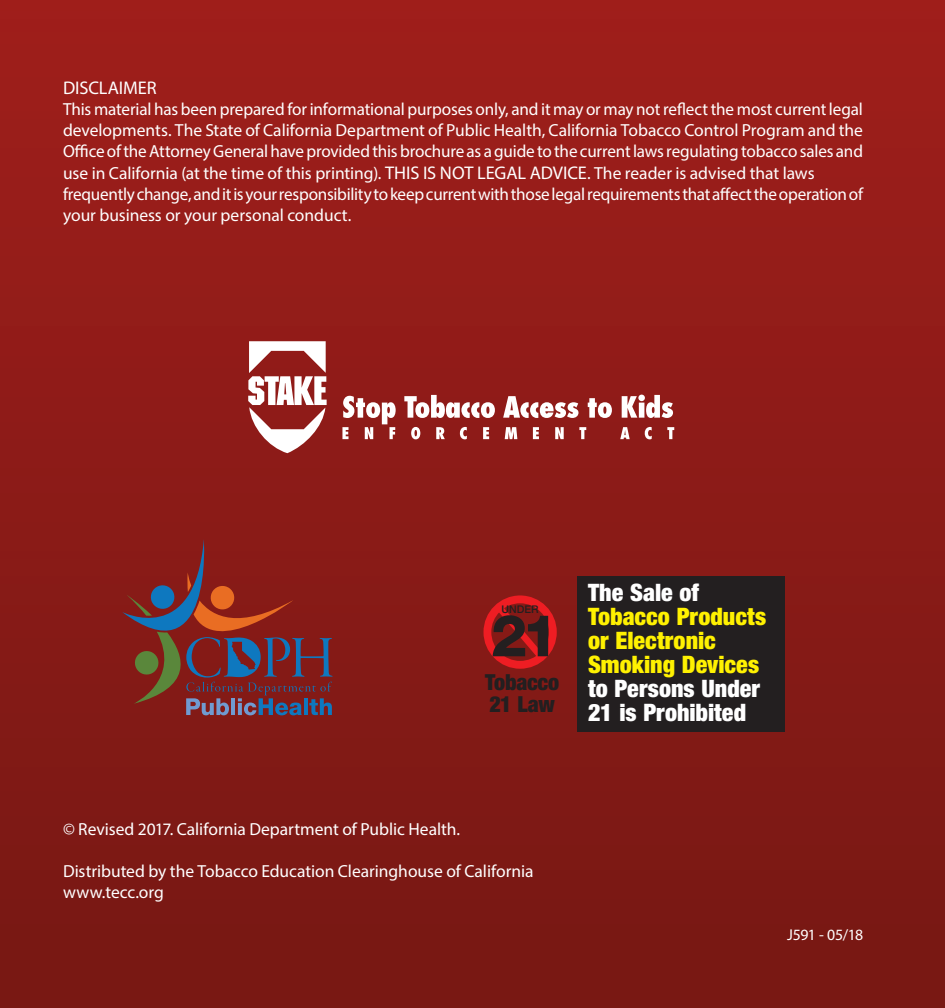
<style>
.page{position:relative;width:945px;height:1008px;background:#fff}
.page>*{position:absolute;margin:0;border:0;box-sizing:border-box;transform-origin:0 0}
.t1{font:800 58.1px "Helvetica Neue";color:#231f20}
.t2{font:900 condensed 24.15px/24.2px "Helvetica Neue";color:#fff101}
.t3{font:900 condensed 22.05px/22.6px "Helvetica Neue";letter-spacing:-.01em;color:#231f20}
.Body{font:18.38px "Myriad Pro";letter-spacing:-.005em;color:#fff}
.Body-2{font:17.5px/21.2px "Myriad Pro";letter-spacing:-.005em;color:#fff}
.Heading_1{font:15.75px "Myriad Pro";letter-spacing:-.03em;color:#fff}
.t4{font:500 10.67px "Helvetica Neue";color:#231f20}
.s1{font-size:18.38px}
.s2{color:#fff}
</style>
<div class="page">
<div style="left:0;top:0;width:945px;height:1008px;background:linear-gradient(to bottom,#a01e1b,#771813)"></div>
<svg style="left:484px;top:595px;width:73px;height:74px;background:#ab1b1a"></svg>
<div style="left:577px;top:576px;width:208px;height:156px;background:#231f20"></div>
<svg style="left:122px;top:539px;width:211px;height:176px;background:#792f2f"></svg>
<svg style="left:248px;top:341px;width:79px;height:112px"></svg>
<svg style="left:404px;top:395px;width:91px;height:23px"></svg>
<svg style="left:503px;top:396px;width:75px;height:22px"></svg>
<svg style="left:588px;top:398px;width:24px;height:20px"></svg>
<svg style="left:622px;top:395px;width:51px;height:23px"></svg>
<svg style="left:342px;top:396px;width:54px;height:43px"></svg>
<svg style="left:411px;top:427px;width:9px;height:12px"></svg>
<svg style="left:436px;top:427px;width:9px;height:12px"></svg>
<svg style="left:460px;top:427px;width:7px;height:12px"></svg>
<svg style="left:483px;top:427px;width:6px;height:12px"></svg>
<svg style="left:505px;top:427px;width:12px;height:12px"></svg>
<svg style="left:533px;top:427px;width:6px;height:12px"></svg>
<svg style="left:555px;top:427px;width:9px;height:12px"></svg>
<svg style="left:579px;top:427px;width:7px;height:12px"></svg>
<svg style="left:620px;top:427px;width:10px;height:12px"></svg>
<svg style="left:645px;top:427px;width:7px;height:12px"></svg>
<svg style="left:667px;top:427px;width:7px;height:12px"></svg>
<p class="Body" style="left:63px;top:77px;width:95px">DISCLAIMER</p>
<p class="Body-2" style="left:63px;top:99px;width:802px">This material has been prepared for informational purposes only, and it may or may not reflect the most current legal developments. The State of California Department of Public Health, California Tobacco Control Program and the Office of the Attorney General have provided this brochure as a guide to the current laws regulating tobacco sales and use in California (at the time of this printing). <span class="s1">THIS IS NOT LEGAL ADVICE</span>. The reader is advised that laws frequently change, and it is your responsibility to keep current with those legal requirements that affect the operation of your business or your personal conduct.</p>
<p class="t4" style="left:502px;top:603px;width:39px">UNDER</p>
<p class="t1" style="left:491px;top:601px;width:69px">21</p>
<p class="t3" style="left:485px;top:670px;width:76px">Tobacco<br>21 Law</p>
<p class="t2" style="left:588px;top:579px;width:180px"><span class="s2">The Sale of<br></span>Tobacco Products or Electronic<br>Smoking Devices <span class="s2">to Persons Under<br>21 is Prohibited</span></p>
<p class="Body-2" style="left:63px;top:818px;width:399px">© Revised 2017. California Department of Public Health.</p>
<p class="Body-2" style="left:63px;top:860px;width:472px">Distributed by the Tobacco Education Clearinghouse of California</p>
<p class="Body-2" style="left:63px;top:881px;width:103px">www.tecc.org</p>
<p class="Heading_1" style="left:787px;top:925px;width:78px">J591 - 05/18</p>
</div>
